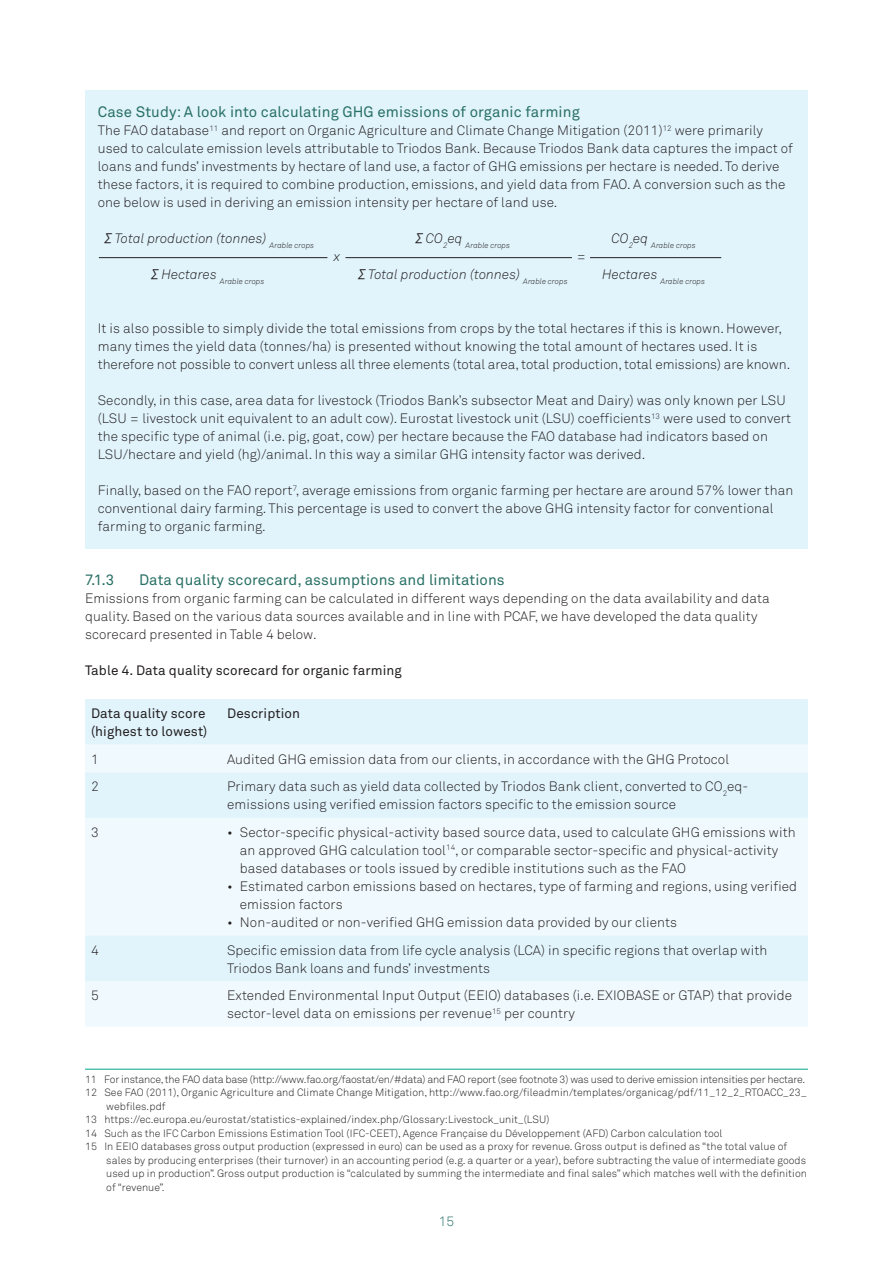
<style>
.page{position:relative;width:893px;height:1263px;background:#fff}
.page>*{position:absolute;margin:0;border:0;box-sizing:border-box;transform-origin:0 0}
._3__Tussenkopje_1{font:15px "Akkurat Pro";letter-spacing:.005em;color:#297065}
._5__Bodytekst{font:13.5px/18px "Akkurat Light Pro";letter-spacing:.005em;color:#231f20}
._5__Bodytekst-2{font:13.5px/18px "Akkurat Pro";letter-spacing:.005em;color:#231f20}
._5__Bodytekst-3{font:italic 13.5px "Akkurat Light Pro";letter-spacing:.005em;color:#231f20}
._5__Bodytekst-4{font:13.5px "Akkurat Light Pro";color:#297065}
.voetnoot{font:10.5px/13.5px "Akkurat Light Pro";letter-spacing:.005em;color:#231f20}
.voetnoot-2{font:10.5px "Akkurat Light Pro";letter-spacing:-.02em;color:#231f20}
._5__Bodytekst-5{font:italic 7.8px "Akkurat Light Pro";letter-spacing:.005em;color:#231f20}
.s1{font-family:"Myriad Pro"}
</style>
<div class="page">
<div style="left:85px;top:90px;width:723px;height:459px;background:#e1f4fc"></div>
<div style="left:85px;top:699px;width:723px;height:119px;background:#e1f4fc"></div>
<div style="left:85px;top:745px;width:723px;height:27px;background:#f0f9fd"></div>
<div style="left:85px;top:818px;width:723px;height:208px;background:#f0f9fd"></div>
<div style="left:85px;top:935px;width:723px;height:46px;background:#e1f4fc"></div>
<hr style="left:85px;top:1069px;width:723px;height:1px;background:#00a38a">
<hr style="left:99px;top:257px;width:228px;height:1px;background:#231f20">
<hr style="left:345px;top:257px;width:227px;height:1px;background:#231f20">
<hr style="left:590px;top:257px;width:131px;height:1px;background:#231f20">
<p class="_3__Tussenkopje_1" style="left:98px;top:103px;width:483px">Case Study: A look into calculating GHG emissions of organic farming</p>
<p class="_5__Bodytekst" style="left:98px;top:122px;width:697px">The FAO database<sup>11</sup> and report on Organic Agriculture and Climate Change Mitigation (2011)<sup>12</sup> were primarily used to calculate emission levels attributable to Triodos Bank. Because Triodos Bank data captures the impact of loans and funds’ investments by hectare of land use, a factor of GHG emissions per hectare is needed. To derive these factors, it is required to combine production, emissions, and yield data from FAO. A conversion such as the one below is used in deriving an emission intensity per hectare of land use.</p>
<p class="_5__Bodytekst-3" style="left:105px;top:230px;width:211px"><span class="s1">∑</span> Total production (tonnes) <sub>Arable</sub> <sub>crops</sub></p>
<p class="_5__Bodytekst-5" style="left:416px;top:240px;width:96px"><sup>∑</sup> <sup>CO</sup>2<sup>eq</sup> Arable crops</p>
<p class="_5__Bodytekst-5" style="left:611px;top:240px;width:86px"><sup>CO</sup>2<sup>eq</sup> Arable crops</p>
<p class="_5__Bodytekst-3" style="left:334px;top:248px;width:8px">x</p>
<p class="_5__Bodytekst-3" style="left:577px;top:248px;width:11px">=</p>
<p class="_5__Bodytekst-5" style="left:152px;top:276px;width:114px"><sup>∑</sup> <sup>Hectares</sup> Arable crops</p>
<p class="_5__Bodytekst-3" style="left:358px;top:266px;width:211px"><span class="s1">∑</span> Total production (tonnes) <sub>Arable</sub> <sub>crops</sub></p>
<p class="_5__Bodytekst-5" style="left:602px;top:276px;width:104px"><sup>Hectares</sup> Arable crops</p>
<p class="_5__Bodytekst" style="left:98px;top:320px;width:694px">It is also possible to simply divide the total emissions from crops by the total hectares if this is known. However, many times the yield data (tonnes/ha) is presented without knowing the total amount of hectares used. It is therefore not possible to convert unless all three elements (total area, total production, total emissions) are known.</p>
<p class="_5__Bodytekst" style="left:98px;top:392px;width:695px">Secondly, in this case, area data for livestock (Triodos Bank’s subsector Meat and Dairy) was only known per LSU (LSU = livestock unit equivalent to an adult cow). Eurostat livestock unit (LSU) coefficients<sup>13</sup> were used to convert the specific type of animal (i.e. pig, goat, cow) per hectare because the FAO database had indicators based on LSU/hectare and yield (hg)/animal. In this way a similar GHG intensity factor was derived.</p>
<p class="_5__Bodytekst" style="left:98px;top:482px;width:697px">Finally, based on the FAO report<sup>7</sup>, average emissions from organic farming per hectare are around 57% lower than conventional dairy farming. This percentage is used to convert the above GHG intensity factor for conventional farming to organic farming.</p>
<p class="_3__Tussenkopje_1" style="left:85px;top:571px;width:31px">7.1.3</p>
<p class="_3__Tussenkopje_1" style="left:139px;top:571px;width:367px">Data quality scorecard, assumptions and limitations</p>
<p class="_5__Bodytekst" style="left:85px;top:590px;width:686px">Emissions from organic farming can be calculated in different ways depending on the data availability and data quality. Based on the various data sources available and in line with PCAF, we have developed the data quality scorecard presented in Table 4 below.</p>
<p class="_5__Bodytekst-2" style="left:85px;top:662px;width:318px">Table 4. Data quality scorecard for organic farming</p>
<p class="_5__Bodytekst-2" style="left:91px;top:705px;width:118px">Data quality score (highest to lowest)</p>
<p class="_5__Bodytekst-2" style="left:227px;top:705px;width:74px">Description</p>
<p class="_5__Bodytekst" style="left:91px;top:750px;width:9px">1</p>
<p class="_5__Bodytekst" style="left:227px;top:750px;width:503px">Audited GHG emission data from our clients, in accordance with the GHG Protocol</p>
<p class="_5__Bodytekst" style="left:91px;top:778px;width:9px">2</p>
<p class="_5__Bodytekst" style="left:227px;top:778px;width:523px">Primary data such as yield data collected by Triodos Bank client, converted to CO<sub>2</sub>eq&shy;emissions using verified emission factors specific to the emission source</p>
<p class="_5__Bodytekst" style="left:91px;top:823px;width:9px">3</p>
<p class="_5__Bodytekst" style="left:240px;top:823px;width:557px;text-indent:-13px">• Sector-specific physical-activity based source data, used to calculate GHG emissions with an approved GHG calculation tool<sup>14</sup>, or comparable sector-specific and physical-activity based databases or tools issued by credible institutions such as the FAO</p>
<p class="_5__Bodytekst" style="left:240px;top:877px;width:559px;text-indent:-13px">• Estimated carbon emissions based on hectares, type of farming and regions, using verified emission factors</p>
<p class="_5__Bodytekst" style="left:227px;top:913px;width:451px">• Non-audited or non-verified GHG emission data provided by our clients</p>
<p class="_5__Bodytekst" style="left:91px;top:941px;width:9px">4</p>
<p class="_5__Bodytekst" style="left:227px;top:941px;width:542px">Specific emission data from life cycle analysis (LCA) in specific regions that overlap with<br>Triodos Bank loans and funds’ investments</p>
<p class="_5__Bodytekst" style="left:91px;top:986px;width:9px">5</p>
<p class="_5__Bodytekst" style="left:227px;top:986px;width:566px">Extended Environmental Input Output (EEIO) databases (i.e. EXIOBASE or GTAP) that provide sector-level data on emissions per revenue<sup>15</sup> per country</p>
<p class="voetnoot-2" style="left:85px;top:1073px;width:722px">11 For instance, the FAO data base (http://www.fao.org/faostat/en/#data) and FAO report (see footnote 3) was used to derive emission intensities per hectare.</p>
<p class="voetnoot" style="left:106px;top:1086px;width:702px;text-indent:-21px">12 See FAO (2011), Organic Agriculture and Climate Change Mitigation, http://www.fao.org/fileadmin/templates/organicag/pdf/11_12_2_RTOACC_23_ webfiles.pdf</p>
<p class="voetnoot" style="left:85px;top:1113px;width:466px">13 https://ec.europa.eu/eurostat/statistics-explained/index.php/Glossary:Livestock_unit_(LSU)</p>
<p class="voetnoot" style="left:85px;top:1126px;width:639px">14 Such as the IFC Carbon Emissions Estimation Tool (IFC-CEET), Agence Française du Développement (AFD) Carbon calculation tool</p>
<p class="voetnoot" style="left:106px;top:1140px;width:702px;text-indent:-21px">15 In EEIO databases gross output production (expressed in euro) can be used as a proxy for revenue. Gross output is defined as “the total value of sales by producing enterprises (their turnover) in an accounting period (e.g. a quarter or a year), before subtracting the value of intermediate goods used up in production”. Gross output production is “calculated by summing the intermediate and final sales” which matches well with the definition of “revenue”.</p>
<p class="_5__Bodytekst-4" style="left:439px;top:1213px;width:17px">15</p>
</div>
